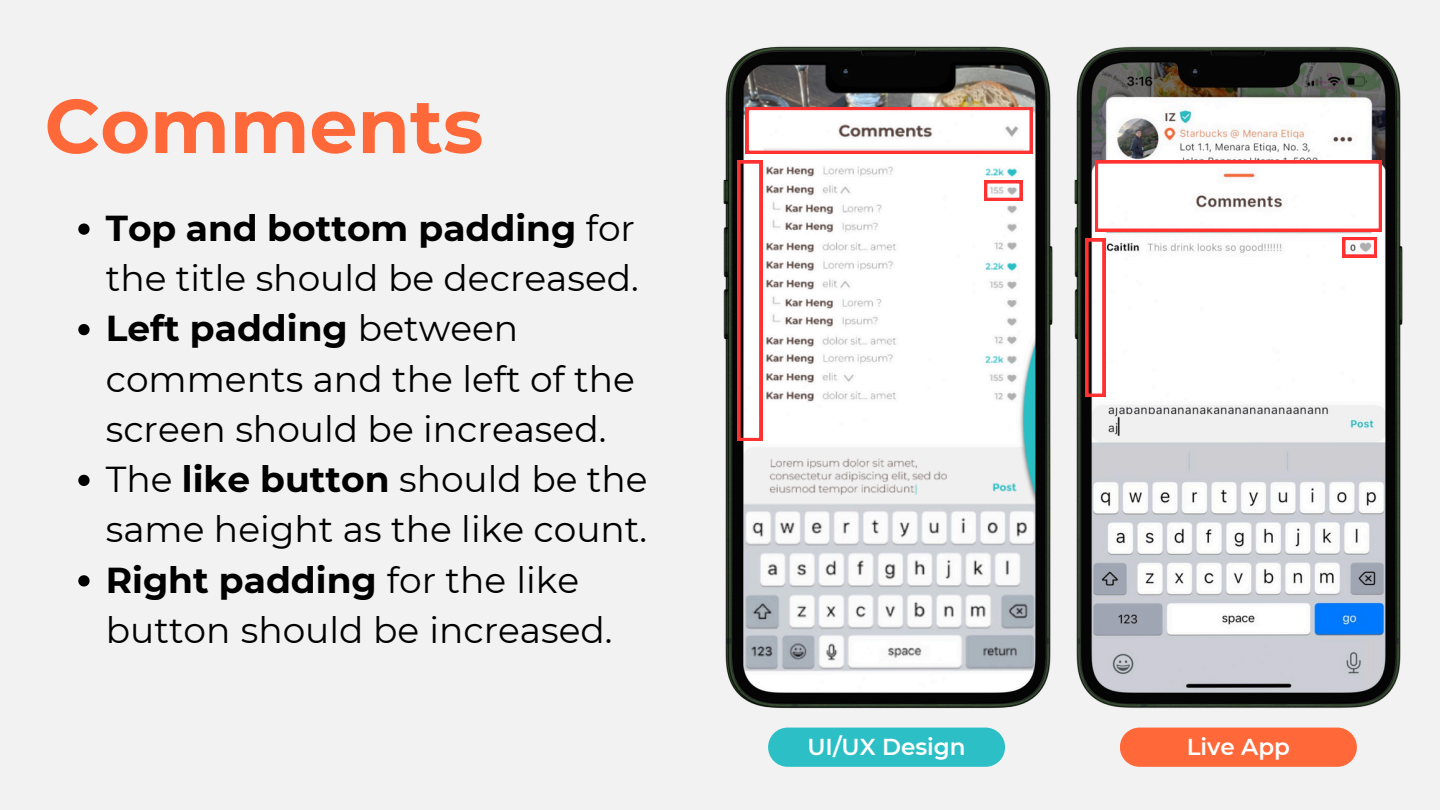
<style>
.page{position:relative;width:1440px;height:810px;background:#f2f2f2}
.page>*{position:absolute;margin:0;border:0;box-sizing:border-box;transform-origin:0 0}
.t1{font:700 76px "Montserrat";color:#ff6839}
.t2{font:36px/50.2px "Montserrat";color:#000}
.t3{font:600 23px "Montserrat";color:#fff}
.s1{font-weight:700}
</style>
<div class="page">
<div style="left:1120px;top:728px;width:237px;height:39px;background:#ff6839"></div>
<img style="left:1074px;top:46px;width:329px;height:662px">
<div style="left:768px;top:728px;width:237px;height:39px;background:#2cbfc6"></div>
<svg style="left:78px;top:224px;width:12px;height:11px"></svg>
<svg style="left:78px;top:324px;width:12px;height:11px"></svg>
<svg style="left:78px;top:475px;width:12px;height:11px"></svg>
<svg style="left:78px;top:575px;width:12px;height:11px"></svg>
<img style="left:723px;top:46px;width:330px;height:663px">
<svg style="left:733px;top:161px;width:156px;height:280px"></svg>
<svg style="left:746px;top:107px;width:286px;height:47px"></svg>
<svg style="left:1086px;top:161px;width:296px;height:235px"></svg>
<svg style="left:984px;top:181px;width:38px;height:20px"></svg>
<p class="t1" style="left:45px;top:79px;width:440px">Comments</p>
<p class="t2" style="left:106px;top:203px;width:535px"><span class="s1">Top and bottom padding</span> for the title should be decreased.</p>
<p class="t2" style="left:106px;top:303px;width:531px"><span class="s1">Left padding</span> between comments and the left of the screen should be increased.</p>
<p class="t2" style="left:106px;top:454px;width:543px">The <span class="s1">like button</span> should be the same height as the like count.</p>
<p class="t2" style="left:106px;top:554px;width:508px"><span class="s1">Right padding</span> for the like button should be increased.</p>
<p class="t3" style="left:807px;top:733px;width:160px">UI/UX Design</p>
<h1 class="t3" style="left:1187px;top:733px;width:105px">Live App</h1>
</div>
